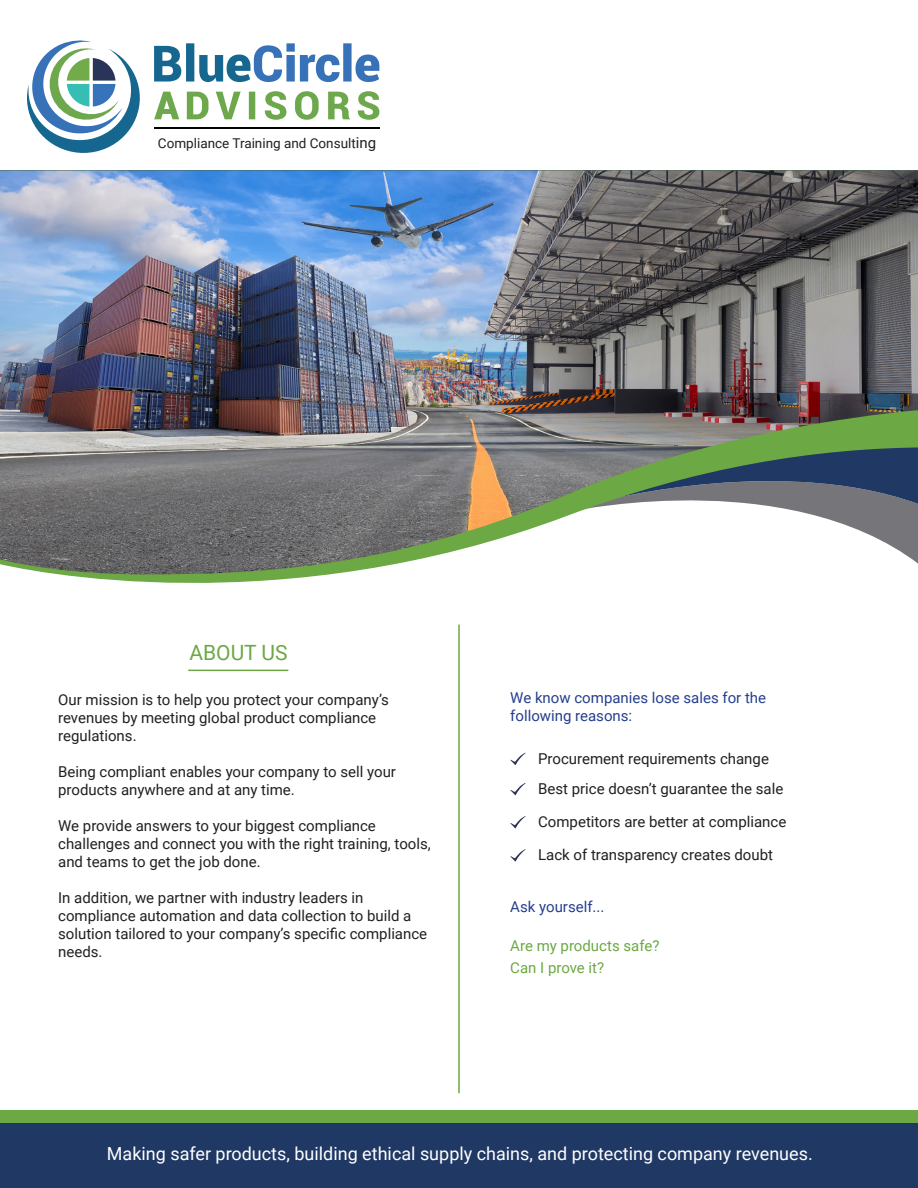
<style>
.page{position:relative;width:918px;height:1188px;background:#fff}
.page>*{position:absolute;margin:0;border:0;box-sizing:border-box;transform-origin:0 0}
.t1{font:21px "Roboto";color:#6ca844}
.t2{font:18px "Roboto";color:#fff}
.t3{font:15px/18px "Roboto";color:#231f20}
.t4{font:15px "Roboto";color:#253f8e}
.t5{font:15px "Roboto";color:#6ca844}
.t6{font:13.5px "Roboto";color:#231f20}
.s1{font-size:15px}
</style>
<div class="page">
<svg style="left:57px;top:574px;width:275px;height:9px"></svg>
<img style="left:0;top:171px;width:918px;height:403px">
<div style="left:0;top:1111px;width:918px;height:77px;background:#203864"></div>
<div style="left:0;top:1111px;width:918px;height:12px;background:#6ca844"></div>
<hr style="left:458px;top:625px;width:2px;height:468px;background:#6da845">
<svg style="left:510px;top:753px;width:16px;height:12px"></svg>
<hr style="left:188px;top:670px;width:100px;height:1px;background:#6da845">
<svg style="left:27px;top:40px;width:113px;height:113px"></svg>
<hr style="left:154px;top:128px;width:225px;height:1px;background:#030303">
<svg style="left:154px;top:43px;width:225px;height:39px"></svg>
<svg style="left:154px;top:91px;width:225px;height:29px"></svg>
<svg style="left:510px;top:816px;width:16px;height:13px"></svg>
<svg style="left:510px;top:783px;width:16px;height:12px"></svg>
<svg style="left:510px;top:849px;width:16px;height:13px"></svg>
<p class="t6" style="left:158px;top:134px;width:220px">Compliance Training and Consult<span class="s1">ing</span></p>
<p class="t1" style="left:189px;top:638px;width:100px">ABOUT US</p>
<p class="t3" style="left:58px;top:690px;width:332px">Our mission is to help you protect your company’s</p>
<p class="t3" style="left:58px;top:708px;width:320px">revenues by meeting global product compliance</p>
<p class="t3" style="left:58px;top:726px;width:80px">regulations.</p>
<p class="t3" style="left:58px;top:762px;width:339px">Being compliant enables your company to sell your products anywhere and at any time.</p>
<p class="t3" style="left:58px;top:816px;width:319px">We provide answers to your biggest compliance</p>
<p class="t3" style="left:58px;top:834px;width:374px">challenges and connect you with the right training, tools, and teams to get the job done.</p>
<p class="t3" style="left:58px;top:888px;width:307px">In addition, we partner with industry leaders in</p>
<p class="t3" style="left:58px;top:906px;width:371px">compliance automation and data collection to build a solution tailored to your company’s specific compliance needs.</p>
<p class="t4" style="left:510px;top:687px;width:257px">We know companies lose sales for the</p>
<p class="t4" style="left:510px;top:705px;width:123px">following reasons:</p>
<p class="t3" style="left:538px;top:749px;width:232px">Procurement requirements change</p>
<p class="t3" style="left:538px;top:779px;width:247px">Best price doesn’t guarantee the sale</p>
<p class="t3" style="left:538px;top:812px;width:250px">Competitors are better at compliance</p>
<p class="t3" style="left:538px;top:846px;width:236px">Lack of transparency creates doubt</p>
<p class="t4" style="left:510px;top:897px;width:96px">Ask yourself...</p>
<p class="t5" style="left:510px;top:935px;width:151px">Are my products safe?</p>
<p class="t5" style="left:510px;top:957px;width:95px">Can I prove it?</p>
<p class="t2" style="left:107px;top:1140px;width:707px">Making safer products, building ethical supply chains, and protecting company revenues.</p>
</div>
